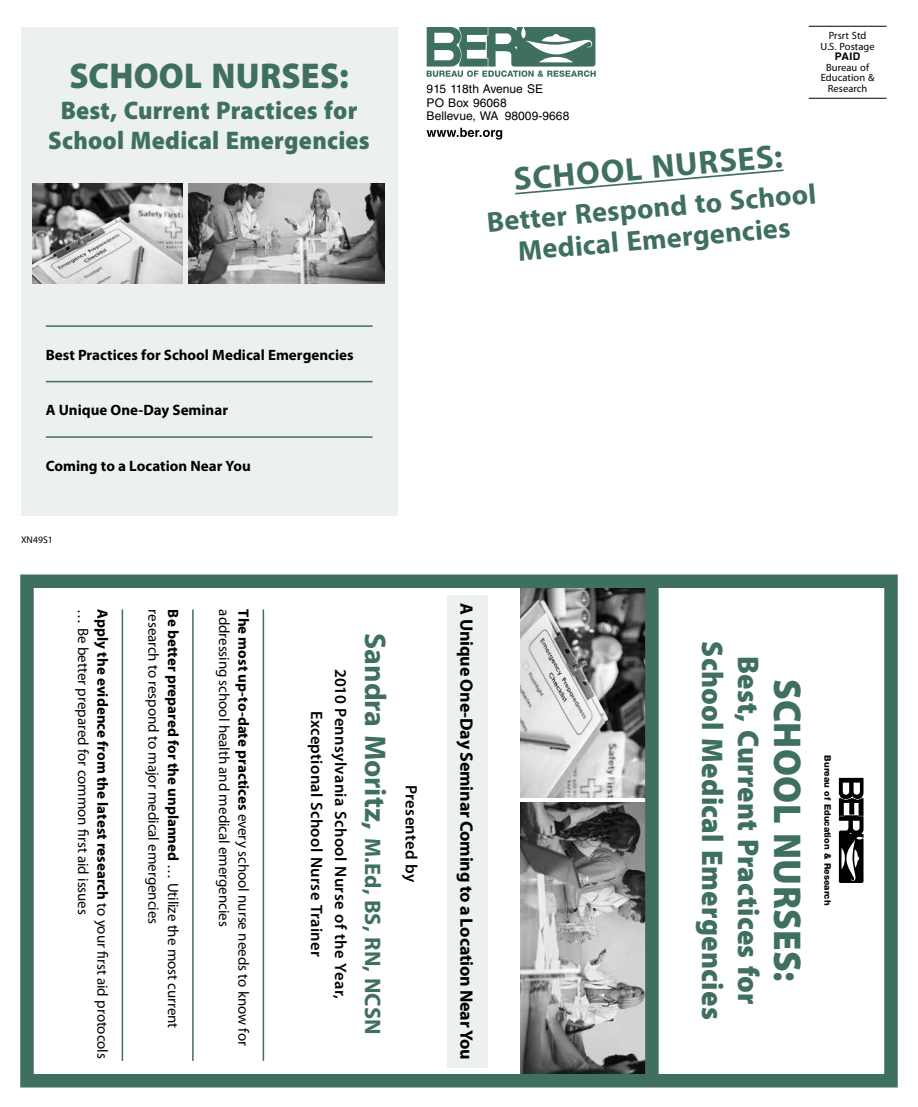
<style>
.page{position:relative;width:918px;height:1107px;background:#fff}
.page>*{position:absolute;margin:0;border:0;box-sizing:border-box;transform-origin:0 0}
.t1{font:900 39px "Myriad Pro";letter-spacing:.01em;color:#3f6f60;scale:.95 1}
.t2{font:900 36px "Myriad Pro";letter-spacing:.01em;color:#3f6f60;scale:.95 1}
.t3{font:700 33px "Myriad Pro";color:#3f6f60}
.t4{font:900 30px/36px "Myriad Pro";letter-spacing:.01em;color:#3f6f60;text-align:center;scale:.95 1}
.t5{font:700 28.5px/31.5px "Myriad Pro";color:#3f6f60;text-align:center}
.t6{font:900 25.5px/30.6px "Myriad Pro";letter-spacing:.01em;color:#3f6f60;text-align:center;scale:.95 1}
.t7{font:700 22.5px "Myriad Pro";letter-spacing:-.005em;color:#3f6f60}
.t8{font:700 18px "Myriad Pro";letter-spacing:-.01em;color:#000}
.t9{font:600 16.5px/24px "Myriad Pro";letter-spacing:.02em;color:#000;text-align:center}
.t10{font:700 15px "Myriad Pro";color:#000}
.t11{font:15px "Myriad Pro";letter-spacing:-.005em;color:#000}
.t12{font:12px/13.5px "Helvetica LT Std";letter-spacing:.005em;color:#000}
.t13{font:10.5px/10.5px "Myriad Pro";letter-spacing:.005em;color:#000;text-align:center}
.t14{font:700 10.5px "Helvetica LT Std";color:#000}
.t15{font:9.75px "Myriad Pro";letter-spacing:.01em;color:#000}
.t16{font:800 9px "Helvetica Neue LT Std";color:#000}
.s1{font-weight:700}
.s2{font-weight:400}
.s3{font-size:30px}
</style>
<div class="page">
<div style="left:21px;top:27px;width:376px;height:489px;background:#ecf1ef"></div>
<svg style="left:515px;top:169px;width:269px;height:26px"></svg>
<hr style="left:46px;top:325px;width:327px;height:2px;background:#3f6f60">
<hr style="left:46px;top:381px;width:327px;height:1px;background:#3f6f60">
<hr style="left:46px;top:436px;width:327px;height:2px;background:#3f6f60">
<hr style="left:263px;top:609px;width:1px;height:452px;background:#3f6f60">
<hr style="left:192px;top:609px;width:2px;height:452px;background:#3f6f60">
<hr style="left:122px;top:609px;width:1px;height:452px;background:#3f6f60">
<hr style="left:809px;top:26px;width:78px;height:1px;background:#000">
<hr style="left:809px;top:98px;width:78px;height:1px;background:#000">
<svg style="left:427px;top:27px;width:169px;height:50px"></svg>
<svg style="left:427px;top:128px;width:75px;height:12px"></svg>
<svg style="left:839px;top:778px;width:25px;height:105px"></svg>
<img style="left:521px;top:589px;width:124px;height:208px">
<img style="left:521px;top:802px;width:124px;height:271px">
<img style="left:33px;top:183px;width:150px;height:101px">
<img style="left:188px;top:183px;width:197px;height:101px">
<div style="left:447px;top:595px;width:41px;height:473px;background:#ecf1ef"></div>
<div style="left:645px;top:575px;width:14px;height:505px;background:#3f6f60"></div>
<div style="left:20px;top:574px;width:878px;height:514px;border:14px solid #3f6f60"></div>
<h2 class="t2" style="left:69px;top:52px;width:296px">SCHOOL NURSES:</h2>
<h3 class="t6" style="left:48px;top:94px;width:340px">Best, Current Practices for<br>School Medical Emergencies</h3>
<p class="t10" style="left:46px;top:345px;width:309px">Best Practices for School Medical Emergencies</p>
<p class="t10" style="left:46px;top:401px;width:184px">A Unique One-Day Seminar</p>
<p class="t10" style="left:46px;top:456px;width:207px">Coming to a Location Near You</p>
<p class="t15" style="left:21px;top:534px;width:33px">XN49S1</p>
<p class="t13" style="left:821px;top:30px;width:56px">Prsrt Std<br>U.S. Postage</p>
<p class="t14" style="left:835px;top:50px;width:27px">PAID</p>
<p class="t13" style="left:821px;top:62px;width:55px">Bureau of<br>Education &amp;</p>
<p class="t12" style="left:427px;top:82px;width:118px">915 118th Avenue SE</p>
<p class="t13" style="left:828px;top:83px;width:41px">Research</p>
<p class="t12" style="left:427px;top:96px;width:144px">PO Box 96068<br>Bellevue, WA 98009‑9668</p>
<h3 class="t3" style="left:512px;top:158px;width:271px;rotate:-5deg">SCHOOL NURSES:</h3>
<h3 class="t5" style="left:485px;top:205px;width:332px;rotate:-5deg">Better Respond to School<br>Medical Emergencies</h3>
<p class="t11" style="left:253px;top:609px;width:438px;rotate:90deg"><span class="s1">The most up-to-date practices</span> every school nurse needs to know for</p>
<p class="t10" style="left:112px;top:609px;width:451px;rotate:90deg">Apply the evidence from the latest research <span class="s2">to your first aid protocols</span></p>
<p class="t11" style="left:163px;top:609px;width:316px;rotate:90deg">research to respond to major medical emergencies</p>
<p class="t10" style="left:183px;top:609px;width:420px;rotate:90deg">Be better prepared for the unplanned <span class="s2">… Utilize the most current</span></p>
<p class="t11" style="left:233px;top:609px;width:319px;rotate:90deg">addressing school health and medical emergencies</p>
<p class="t11" style="left:92px;top:609px;width:307px;rotate:90deg">… Be better prepared for common first aid issues</p>
<p class="t8" style="left:478px;top:603px;width:458px;rotate:90deg">A Unique One-Day Seminar Coming to a Location Near You</p>
<h3 class="t7" style="left:388px;top:633px;width:402px;rotate:90deg"><span class="s3">Sandra Moritz,</span> M.Ed, BS, RN, NCSN</h3>
<h3 class="t4" style="left:767px;top:641px;width:399px;rotate:90deg">Best, Current Practices for<br>School Medical Emergencies</h3>
<p class="t9" style="left:353px;top:669px;width:332px;rotate:90deg">2010 Pennsylvania School Nurse of the Year,<br>Exceptional School Nurse Trainer</p>
<h1 class="t1" style="left:813px;top:679px;width:320px;rotate:90deg">SCHOOL NURSES:</h1>
<p class="t9" style="left:424px;top:785px;width:99px;rotate:90deg">Presented by</p>
<p class="t16" style="left:833px;top:755px;width:151px;rotate:90deg">Bureau of Education &amp; Research</p>
</div>
